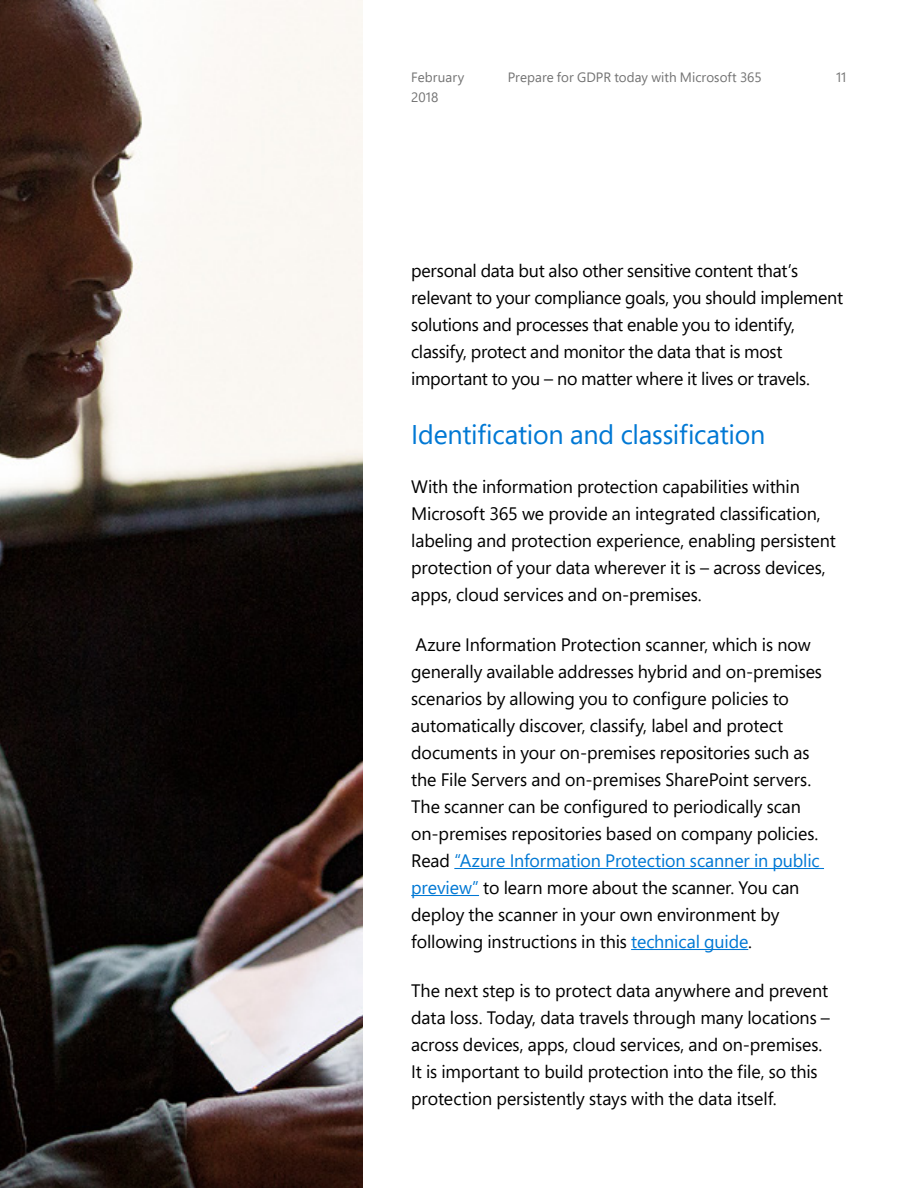
<style>
.page{position:relative;width:918px;height:1188px;background:#fff}
.page>*{position:absolute;margin:0;border:0;box-sizing:border-box;transform-origin:0 0}
.t1{font:27px "Segoe Pro";letter-spacing:-.01em;color:#0078d4}
.t2{font:18px/27px "Segoe Pro";letter-spacing:-.01em;color:#000}
.t3{font:13.5px "Segoe Pro";letter-spacing:.005em;color:#737373}
.s1{color:#0078d4}
</style>
<div class="page">
<hr style="left:454px;top:868px;width:370px;height:1px;background:#0078d4">
<hr style="left:411px;top:895px;width:68px;height:1px;background:#0078d4">
<hr style="left:631px;top:949px;width:117px;height:1px;background:#0078d4">
<img style="left:0;top:0;width:362px;height:1188px">
<p class="t3" style="left:411px;top:68px;width:55px">February</p>
<p class="t3" style="left:508px;top:68px;width:256px">Prepare for GDPR today with Microsoft 365</p>
<p class="t3" style="left:411px;top:88px;width:29px">2018</p>
<p class="t3" style="left:836px;top:68px;width:12px">11</p>
<p class="t2" style="left:411px;top:257px;width:433px">personal data but also other sensitive content that’s relevant to your compliance goals, you should implement solutions and processes that enable you to identify, classify, protect and monitor the data that is most important to you – no matter where it lives or travels.</p>
<h1 class="t1" style="left:411px;top:416px;width:356px">Identification and classification</h1>
<p class="t2" style="left:411px;top:473px;width:426px">With the information protection capabilities within Microsoft 365 we provide an integrated classification, labeling and protection experience, enabling persistent protection of your data wherever it is – across devices, apps, cloud services and on-premises.</p>
<p class="t2" style="left:411px;top:631px;width:412px">Azure Information Protection scanner, which is now generally available addresses hybrid and on-premises scenarios by allowing you to configure policies to automatically discover, classify, label and protect documents in your on-premises repositories such as the File Servers and on-premises SharePoint servers.<br>The scanner can be configured to periodically scan on-premises repositories based on company policies.<br>Read <span class="s1">“Azure Information Protection scanner in public preview”</span> to learn more about the scanner. You can deploy the scanner in your own environment by following instructions in this <span class="s1">technical guide</span>.</p>
<p class="t2" style="left:411px;top:977px;width:420px">The next step is to protect data anywhere and prevent data loss. Today, data travels through many locations – across devices, apps, cloud services, and on-premises.<br>It is important to build protection into the file, so this protection persistently stays with the data itself.</p>
</div>
